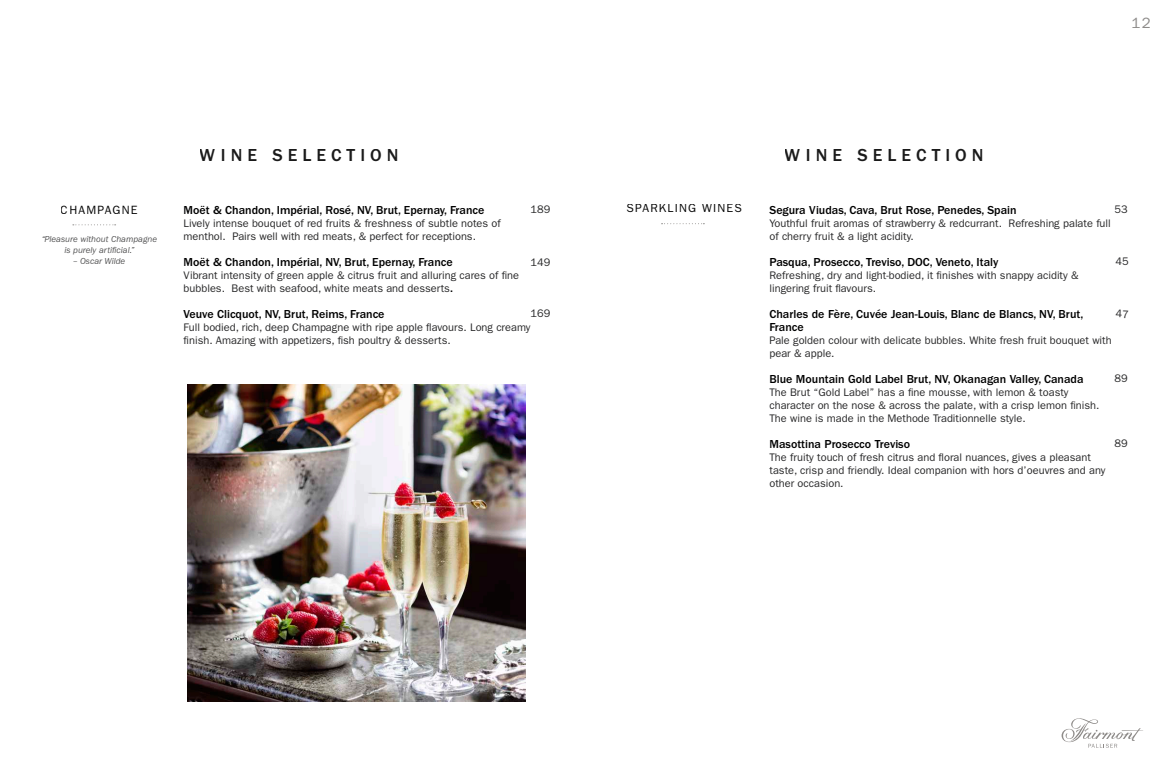
<style>
.page{position:relative;width:1170px;height:774px;background:#fff}
.page>*{position:absolute;margin:0;border:0;box-sizing:border-box;transform-origin:0 0}
.t1{font:500 18px "ITC Franklin Gothic Std";letter-spacing:.28em;color:#000}
.t2{font:15px "ITC Franklin Gothic Std";color:#8d8b89}
.t3{font:500 12px/13px "ITC Franklin Gothic Std";color:#000}
.t4{font:12px "ITC Franklin Gothic Std";letter-spacing:.1em;color:#000}
.t5{font:11px/13px "ITC Franklin Gothic Std";color:#282829}
.t6{font:italic 9px/10.8px "ITC Franklin Gothic Std";color:#282829;text-align:center}
.s1{font-weight:500;font-size:12px;color:#000}
</style>
<div class="page">
<svg style="left:1062px;top:718px;width:81px;height:30px"></svg>
<svg style="left:662px;top:223px;width:42px;height:1px"></svg>
<svg style="left:73px;top:224px;width:43px;height:1px"></svg>
<img style="left:187px;top:385px;width:338px;height:317px">
<p class="t4" style="left:61px;top:203px;width:78px">CHAMPAGNE</p>
<p class="t6" style="left:41px;top:234px;width:118px">“Pleasure without Champagne is purely artificial.”</p>
<p class="t6" style="left:73px;top:256px;width:54px">– Oscar Wilde</p>
<h1 class="t1" style="left:200px;top:145px;width:200px">WINE SELECTION</h1>
<p class="t3" style="left:184px;top:203px;width:302px">Moët &amp; Chandon, Impérial, Rosé, NV, Brut, Epernay, France</p>
<p class="t5" style="left:184px;top:217px;width:319px">Lively intense bouquet of red fruits &amp; freshness of subtle notes of menthol. Pairs well with red meats, &amp; perfect for receptions.</p>
<p class="t3" style="left:184px;top:255px;width:271px">Moët &amp; Chandon, Impérial, NV, Brut, Epernay, France</p>
<p class="t5" style="left:184px;top:269px;width:337px">Vibrant intensity of green apple &amp; citrus fruit and alluring cares of fine bubbles. Best with seafood, white meats and desserts<span class="s1">.</span></p>
<p class="t3" style="left:184px;top:307px;width:202px">Veuve Clicquot, NV, Brut, Reims, France</p>
<p class="t5" style="left:184px;top:321px;width:348px">Full bodied, rich, deep Champagne with ripe apple flavours. Long creamy finish. Amazing with appetizers, fish poultry &amp; desserts.</p>
<p class="t5" style="left:530px;top:203px;width:21px">189</p>
<p class="t5" style="left:530px;top:255px;width:21px">149</p>
<p class="t5" style="left:530px;top:307px;width:21px">169</p>
<h1 class="t1" style="left:785px;top:145px;width:200px">WINE SELECTION</h1>
<h2 class="t2" style="left:1131px;top:15px;width:21px">12</h2>
<p class="t4" style="left:626px;top:202px;width:117px">SPARKLING WINES</p>
<p class="t3" style="left:769px;top:203px;width:249px">Segura Viudas, Cava, Brut Rose, Penedes, Spain</p>
<p class="t5" style="left:769px;top:216px;width:343px">Youthful fruit aromas of strawberry &amp; redcurrant. Refreshing palate full of cherry fruit &amp; a light acidity.</p>
<p class="t3" style="left:769px;top:255px;width:230px">Pasqua, Prosecco, Treviso, DOC, Veneto, Italy</p>
<p class="t5" style="left:769px;top:268px;width:311px">Refreshing, dry and light-bodied, it finishes with snappy acidity &amp; lingering fruit flavours.</p>
<p class="t3" style="left:769px;top:307px;width:315px">Charles de Fère, Cuvée Jean-Louis, Blanc de Blancs, NV, Brut,<br>France</p>
<p class="t5" style="left:769px;top:333px;width:344px">Pale golden colour with delicate bubbles. White fresh fruit bouquet with pear &amp; apple.</p>
<p class="t3" style="left:769px;top:372px;width:316px">Blue Mountain Gold Label Brut, NV, Okanagan Valley, Canada</p>
<p class="t5" style="left:769px;top:385px;width:331px">The Brut “Gold Label” has a fine mousse, with lemon &amp; toasty character on the nose &amp; across the palate, with a crisp lemon finish.<br>The wine is made in the Methode Traditionnelle style.</p>
<p class="t3" style="left:769px;top:437px;width:142px">Masottina Prosecco Treviso</p>
<p class="t5" style="left:769px;top:450px;width:337px">The fruity touch of fresh citrus and floral nuances, gives a pleasant taste, crisp and friendly. Ideal companion with hors d’oeuvres and any other occasion.</p>
<p class="t5" style="left:1114px;top:203px;width:15px">53</p>
<p class="t5" style="left:1116px;top:255px;width:15px">45</p>
<p class="t5" style="left:1115px;top:372px;width:15px">89</p>
<p class="t5" style="left:1115px;top:437px;width:15px">89</p>
</div>
